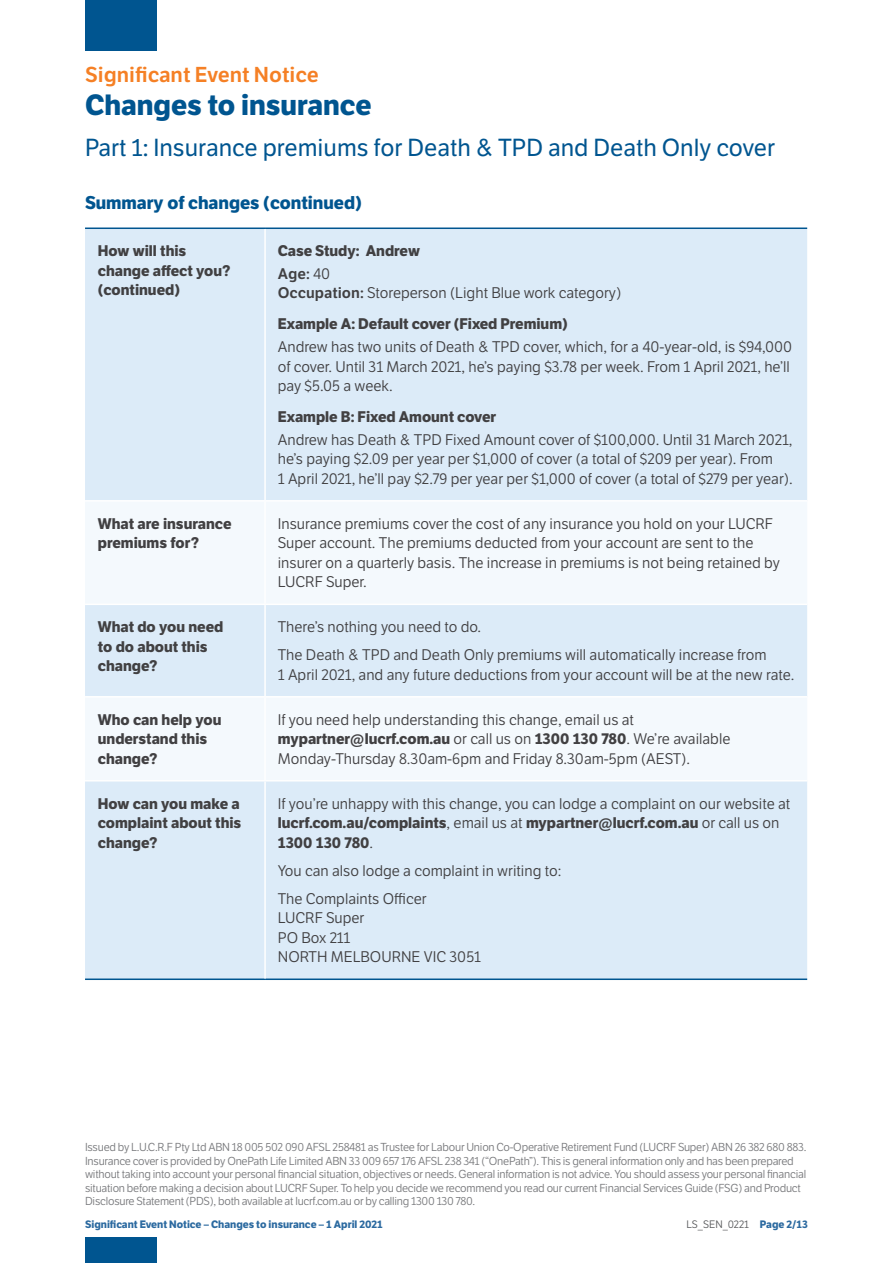
<style>
.page{position:relative;width:893px;height:1263px;background:#fff}
.page>*{position:absolute;margin:0;border:0;box-sizing:border-box;transform-origin:0 0}
.t1{font:700 28.5px "LFT Etica";color:#005590}
.t2{font:24px "LFT Etica";color:#005590}
.t3{font:21px "LFT Etica SB";color:#f58025}
.t4{font:700 18px "LFT Etica";color:#005590}
.t5{font:15px/19.5px "LFT Etica";color:#414042}
.t6{font:700 15px/19.5px "LFT Etica";color:#414042}
.t7{font:15px "LFT Etica SB";color:#414042}
.t8{font:11.25px/13.5px "LFT Etica";letter-spacing:-.02em;color:#797a7d}
.t9{font:700 10.5px "LFT Etica";color:#2c6aa0}
.t10{font:10.5px "LFT Etica";letter-spacing:-.005em;color:#58595b}
.s1{font-family:"LFT Etica"}
.s2{font-family:"LFT Etica SB";font-weight:400}
.s3{font-weight:400}
.s4{font-weight:700}
.s5{font-weight:700;color:#2c6aa0}
</style>
<div class="page">
<div style="left:85px;top:0;width:72px;height:51px;background:#005590"></div>
<div style="left:85px;top:1237px;width:72px;height:26px;background:#005590"></div>
<div style="left:85px;top:229px;width:722px;height:749px;background:#dcebf8"></div>
<svg style="left:85px;top:502px;width:722px;height:278px;fill:#f4f9fd"></svg>
<hr style="left:85px;top:227px;width:180px;height:2px;background:#005590">
<hr style="left:265px;top:227px;width:542px;height:2px;background:#005590">
<hr style="left:85px;top:696px;width:180px;height:1px;background:#fff">
<hr style="left:265px;top:696px;width:542px;height:1px;background:#fff">
<hr style="left:85px;top:780px;width:180px;height:1px;background:#fff">
<hr style="left:265px;top:780px;width:542px;height:1px;background:#fff">
<hr style="left:85px;top:978px;width:180px;height:2px;background:#005590">
<hr style="left:265px;top:978px;width:542px;height:2px;background:#005590">
<hr style="left:264px;top:229px;width:2px;height:271px;background:#fff">
<hr style="left:85px;top:500px;width:180px;height:2px;background:#fff">
<hr style="left:265px;top:500px;width:542px;height:2px;background:#fff">
<hr style="left:264px;top:502px;width:2px;height:101px;background:#fff">
<hr style="left:85px;top:603px;width:180px;height:2px;background:#fff">
<hr style="left:265px;top:603px;width:542px;height:2px;background:#fff">
<hr style="left:264px;top:605px;width:2px;height:91px;background:#fff">
<hr style="left:264px;top:697px;width:2px;height:83px;background:#fff">
<hr style="left:264px;top:781px;width:2px;height:197px;background:#fff">
<h3 class="t3" style="left:85px;top:62px;width:235px">Significant Event Notice</h3>
<h1 class="t1" style="left:85px;top:87px;width:288px">Changes to insurance</h1>
<h2 class="t2" style="left:85px;top:133px;width:692px">Part 1: Insurance premiums for Death &amp; TPD and Death Only cover</h2>
<p class="t4" style="left:85px;top:191px;width:278px">Summary of changes (continued)</p>
<p class="t6" style="left:98px;top:241px;width:134px">How will this change affect you? (continued)</p>
<p class="t6" style="left:278px;top:241px;width:144px">Case Study: Andrew</p>
<p class="t7" style="left:278px;top:264px;width:54px">Age: <span class="s1">40</span></p>
<p class="t6" style="left:278px;top:278px;width:345px;line-height:31px"><span class="s2">Occupation:</span> <span class="s3">Storeperson (Light Blue work category)<br></span>Example A: Default cover (Fixed Premium)</p>
<p class="t5" style="left:278px;top:337px;width:516px">Andrew has two units of Death &amp; TPD cover, which, for a 40-year-old, is $94,000 of cover. Until 31 March 2021, he’s paying $3.78 per week. From 1 April 2021, he’ll pay $5.05 a week.</p>
<p class="t6" style="left:278px;top:407px;width:220px">Example B: Fixed Amount cover</p>
<p class="t5" style="left:278px;top:430px;width:516px">Andrew has Death &amp; TPD Fixed Amount cover of $100,000. Until 31 March 2021, he’s paying $2.09 per year per $1,000 of cover (a total of $209 per year). From<br>1 April 2021, he’ll pay $2.79 per year per $1,000 of cover (a total of $279 per year).</p>
<p class="t6" style="left:98px;top:514px;width:135px">What are insurance premiums for?</p>
<p class="t5" style="left:278px;top:514px;width:504px">Insurance premiums cover the cost of any insurance you hold on your LUCRF Super account. The premiums deducted from your account are sent to the insurer on a quarterly basis. The increase in premiums is not being retained by LUCRF Super.</p>
<p class="t6" style="left:98px;top:617px;width:127px">What do you need to do about this change?</p>
<p class="t5" style="left:278px;top:613px;width:490px;line-height:28px">There’s nothing you need to do.<br>The Death &amp; TPD and Death Only premiums will automatically increase from</p>
<p class="t5" style="left:278px;top:665px;width:518px">1 April 2021, and any future deductions from your account will be at the new rate.</p>
<p class="t6" style="left:98px;top:710px;width:125px">Who can help you understand this change?</p>
<p class="t5" style="left:278px;top:710px;width:454px">If you need help understanding this change, email us at <span class="s4">mypartner@lucrf.com.au</span> or call us on <span class="s4">1300 130 780</span>. We’re available<br>Monday-Thursday 8.30am-6pm and Friday 8.30am-5pm (AEST).</p>
<p class="t6" style="left:98px;top:794px;width:145px;text-align:justify">How can you make a complaint about this change?</p>
<p class="t5" style="left:278px;top:794px;width:514px">If you’re unhappy with this change, you can lodge a complaint on our website at <span class="s4">lucrf.com.au/complaints</span>, email us at <span class="s4">mypartner@lucrf.com.au</span> or call us on<br><span class="s4">1300 130 780</span>.</p>
<p class="t5" style="left:278px;top:857px;width:285px;line-height:28px">You can also lodge a complaint in writing to:<br>The Complaints Officer</p>
<p class="t5" style="left:278px;top:909px;width:205px">LUCRF Super<br>PO Box 211<br>NORTH MELBOURNE VIC 3051</p>
<p class="t8" style="left:85px;top:1140px;width:723px">Issued by L.U.C.R.F Pty Ltd ABN 18 005 502 090 AFSL 258481 as Trustee for Labour Union Co-Operative Retirement Fund (LUCRF Super) ABN 26 382 680 883.<br>Insurance cover is provided by OnePath Life Limited ABN 33 009 657 176 AFSL 238 341 (“OnePath”). This is general information only and has been prepared without taking into account your personal financial situation, objectives or needs. General information is not advice. You should assess your personal financial situation before making a decision about LUCRF Super. To help you decide we recommend you read our current Financial Services Guide (FSG) and Product Disclosure Statement (PDS), both available at lucrf.com.au or by calling 1300 130 780.</p>
<p class="t9" style="left:85px;top:1218px;width:299px">Significant Event Notice – Changes to insurance – 1 April 2021</p>
<p class="t10" style="left:686px;top:1218px;width:123px">LS_SEN_0221 <span class="s5">Page 2/13</span></p>
</div>
